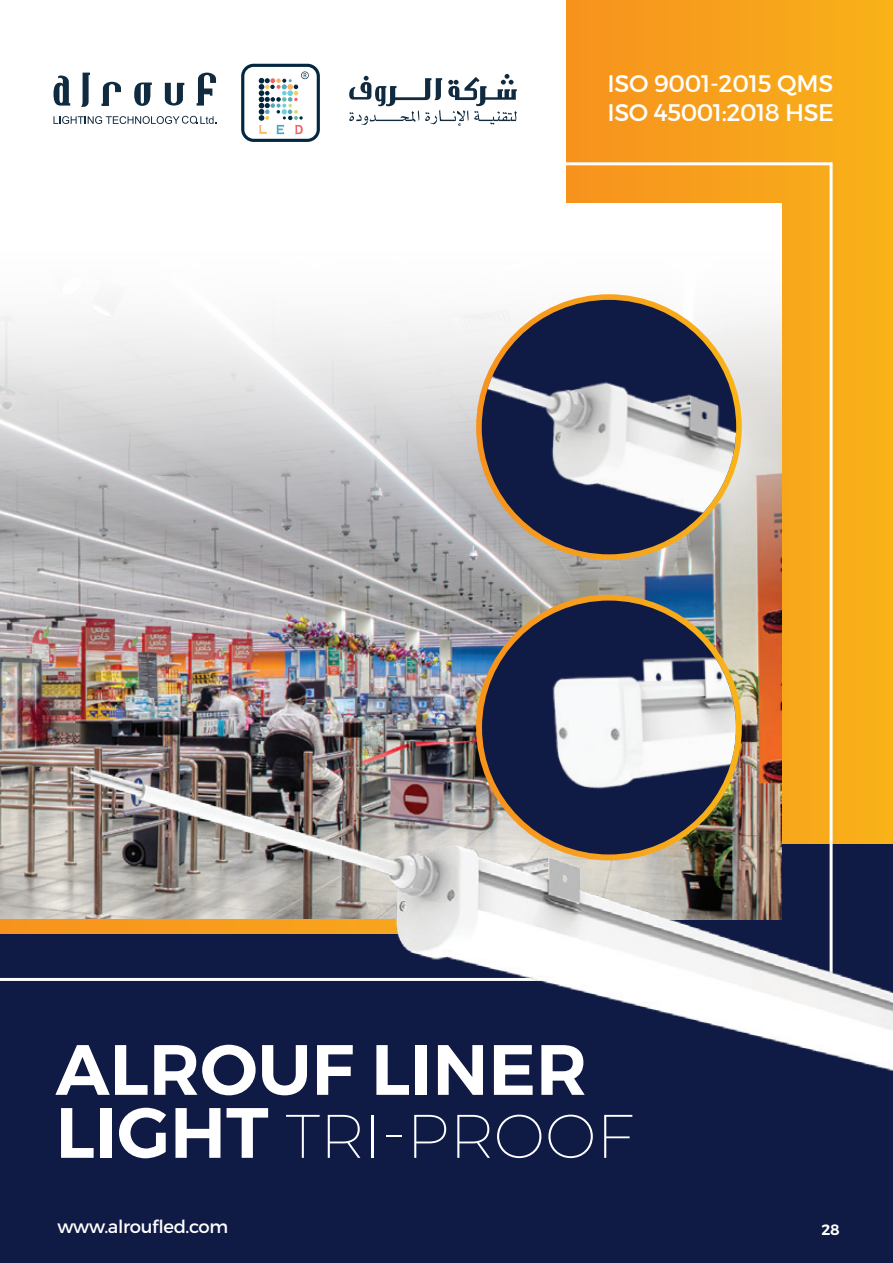
<style>
.page{position:relative;width:893px;height:1263px;background:#fff}
.page>*{position:absolute;margin:0;border:0;box-sizing:border-box;transform-origin:0 0}
.t1{font:600 71.1px "Montserrat";color:#fff}
.t2{font:200 61.35px "Montserrat";color:#fff}
.t3{font:24px/28.8px "Montserrat";letter-spacing:-.02em;color:#fff}
.t4{font:18px "Montserrat";letter-spacing:-.02em;color:#fff}
.t5{font:600 15px "Montserrat";color:#fff}
.s1{font-weight:600;font-size:71.1px}
</style>
<div class="page">
<svg style="left:241px;top:64px;width:79px;height:78px"></svg>
<svg style="left:349px;top:74px;width:168px;height:52px"></svg>
<svg style="left:54px;top:76px;width:16px;height:30px"></svg>
<svg style="left:102px;top:82px;width:19px;height:24px"></svg>
<svg style="left:165px;top:83px;width:19px;height:23px"></svg>
<svg style="left:134px;top:82px;width:18px;height:24px"></svg>
<svg style="left:81px;top:73px;width:9px;height:34px"></svg>
<svg style="left:197px;top:73px;width:19px;height:33px"></svg>
<svg style="left:54px;top:116px;width:162px;height:8px"></svg>
<div style="left:566px;top:0;width:327px;height:844px;background:linear-gradient(to right,#f7921e,#f8b219)"></div>
<div style="left:0;top:844px;width:893px;height:419px;background:#0f1a45"></div>
<img style="left:0;top:161px;width:834px;height:820px">
<div style="left:0;top:919px;width:667px;height:15px;background:#f7951d"></div>
<svg style="left:476px;top:595px;width:266px;height:265px;background:#f39e1e"></svg>
<div style="left:482px;top:600px;width:254px;height:254px;background:#0f1a45;border-radius:50%"></div>
<img style="left:552px;top:641px;width:184px;height:110px">
<svg style="left:476px;top:294px;width:266px;height:266px;background:#eea026"></svg>
<img style="left:482px;top:300px;width:254px;height:254px;border-radius:127px">
<img style="left:66px;top:751px;width:827px;height:320px">
<p class="t3" style="left:608px;top:69px;width:228px">ISO 9001-2015 QMS<br>ISO 45001:2018 HSE</p>
<h1 class="t1" style="left:56px;top:1025px;width:533px">ALROUF LINER</h1>
<h2 class="t2" style="left:56px;top:1095px;width:581px"><span class="s1">LIGHT</span> TRI-PROOF</h2>
<p class="t4" style="left:58px;top:1218px;width:172px">www.alroufled.com</p>
<p class="t5" style="left:821px;top:1220px;width:20px">28</p>
</div>
